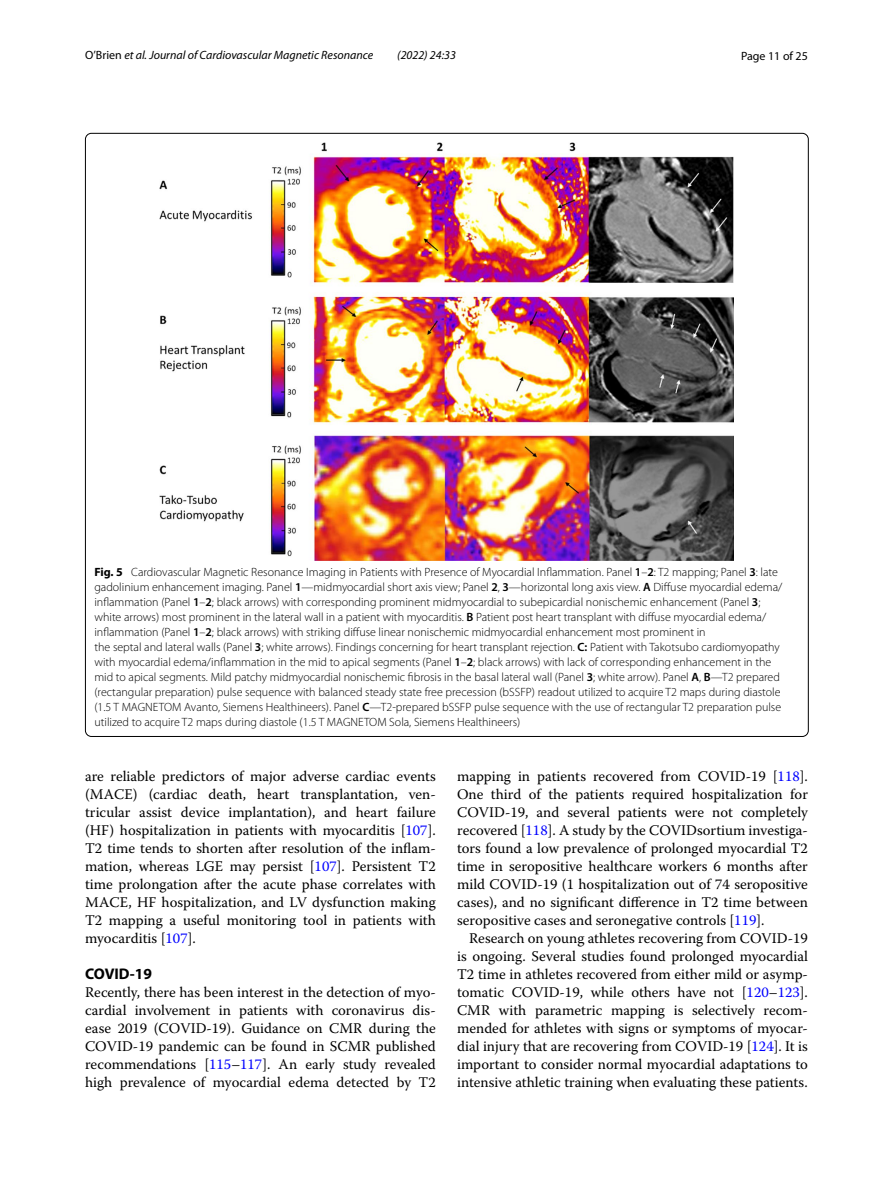
<style>
.page{position:relative;width:893px;height:1187px;background:#fff}
.page>*{position:absolute;margin:0;border:0;box-sizing:border-box;transform-origin:0 0}
.t1{font:700 15.45px "Myriad Pro";color:#000}
.t2{font:14.7px/18px "Warnock Pro";color:#000;text-align:justify}
.t3{font:300 12px/15px "Myriad Pro";color:#000}
.t4{font:italic 12px "Myriad Pro";color:#000}
.t5{font:12px "Myriad Pro";color:#000}
.s1{font-style:normal}
.s2{font-weight:700}
.s3{font-weight:600}
.s4{color:#00f}
</style>
<div class="page">
<img style="left:160px;top:142px;width:574px;height:419px">
<p class="t4" style="left:85px;top:48px;width:290px"><span class="s1">O’Brien</span> et al. Journal of Cardiovascular Magnetic Resonance</p>
<p class="t4" style="left:397px;top:48px;width:60px">(2022) 24:33</p>
<p class="t5" style="left:741px;top:48px;width:68px">Page 11 of 25</p>
<p class="t3" style="left:94px;top:564px;width:689px"><span class="s2">Fig. 5</span> Cardiovascular Magnetic Resonance Imaging in Patients with Presence of Myocardial Inflammation. Panel <span class="s3">1</span>–<span class="s3">2</span>: T2 mapping; Panel <span class="s3">3</span>: late gadolinium enhancement imaging. Panel <span class="s3">1</span>—midmyocardial short axis view; Panel <span class="s3">2</span>, <span class="s3">3</span>—horizontal long axis view. <span class="s3">A</span> Diffuse myocardial edema/ inflammation (Panel <span class="s3">1</span>–<span class="s3">2</span>; black arrows) with corresponding prominent midmyocardial to subepicardial nonischemic enhancement (Panel <span class="s3">3</span>; white arrows) most prominent in the lateral wall in a patient with myocarditis. <span class="s3">B</span> Patient post heart transplant with diffuse myocardial edema/ inflammation (Panel <span class="s3">1</span>–<span class="s3">2</span>; black arrows) with striking diffuse linear nonischemic midmyocardial enhancement most prominent in<br>the septal and lateral walls (Panel <span class="s3">3</span>; white arrows). Findings concerning for heart transplant rejection. <span class="s3">C:</span> Patient with Takotsubo cardiomyopathy with myocardial edema/inflammation in the mid to apical segments (Panel <span class="s3">1</span>–<span class="s3">2</span>; black arrows) with lack of corresponding enhancement in the mid to apical segments. Mild patchy midmyocardial nonischemic fibrosis in the basal lateral wall (Panel <span class="s3">3</span>; white arrow). Panel <span class="s3">A</span>, <span class="s3">B</span>—T2 prepared (rectangular preparation) pulse sequence with balanced steady state free precession (bSSFP) readout utilized to acquire T2 maps during diastole (1.5 T MAGNETOM Avanto, Siemens Healthineers). Panel <span class="s3">C</span>—T2-prepared bSSFP pulse sequence with the use of rectangular T2 preparation pulse utilized to acquire T2 maps during diastole (1.5 T MAGNETOM Sola, Siemens Healthineers)</p>
<p class="t2" style="left:85px;top:766px;width:352px">are reliable predictors of major adverse cardiac events (MACE) (cardiac death, heart transplantation, ven&shy;tricular assist device implantation), and heart failure (HF) hospitalization in patients with myocarditis [<span class="s4">107</span>].<br>T2 time tends to shorten after resolution of the inflam&shy;mation, whereas LGE may persist [<span class="s4">107</span>]. Persistent T2 time prolongation after the acute phase correlates with MACE, HF hospitalization, and LV dysfunction making T2 mapping a useful monitoring tool in patients with myocarditis [<span class="s4">107</span>].</p>
<p class="t1" style="left:85px;top:963px;width:68px">COVID‑19</p>
<p class="t2" style="left:85px;top:982px;width:352px">Recently, there has been interest in the detection of myo&shy;cardial involvement in patients with coronavirus dis&shy;ease 2019 (COVID-19). Guidance on CMR during the COVID-19 pandemic can be found in SCMR published recommendations [<span class="s4">115</span>–<span class="s4">117</span>]. An early study revealed high prevalence of myocardial edema detected by T2</p>
<p class="t2" style="left:457px;top:766px;width:352px">mapping in patients recovered from COVID-19 [<span class="s4">118</span>].<br>One third of the patients required hospitalization for COVID-19, and several patients were not completely recovered [<span class="s4">118</span>]. A study by the COVIDsortium investiga&shy;tors found a low prevalence of prolonged myocardial T2 time in seropositive healthcare workers 6 months after mild COVID-19 (1 hospitalization out of 74 seropositive cases), and no significant difference in T2 time between seropositive cases and seronegative controls [<span class="s4">119</span>].</p>
<p class="t2" style="left:457px;top:928px;width:352px;text-indent:12px">Research on young athletes recovering from COVID-19 is ongoing. Several studies found prolonged myocardial T2 time in athletes recovered from either mild or asymp&shy;tomatic COVID-19, while others have not [<span class="s4">120</span>–<span class="s4">123</span>].<br>CMR with parametric mapping is selectively recom&shy;mended for athletes with signs or symptoms of myocar&shy;dial injury that are recovering from COVID-19 [<span class="s4">124</span>]. It is important to consider normal myocardial adaptations to intensive athletic training when evaluating these patients.</p>
</div>
